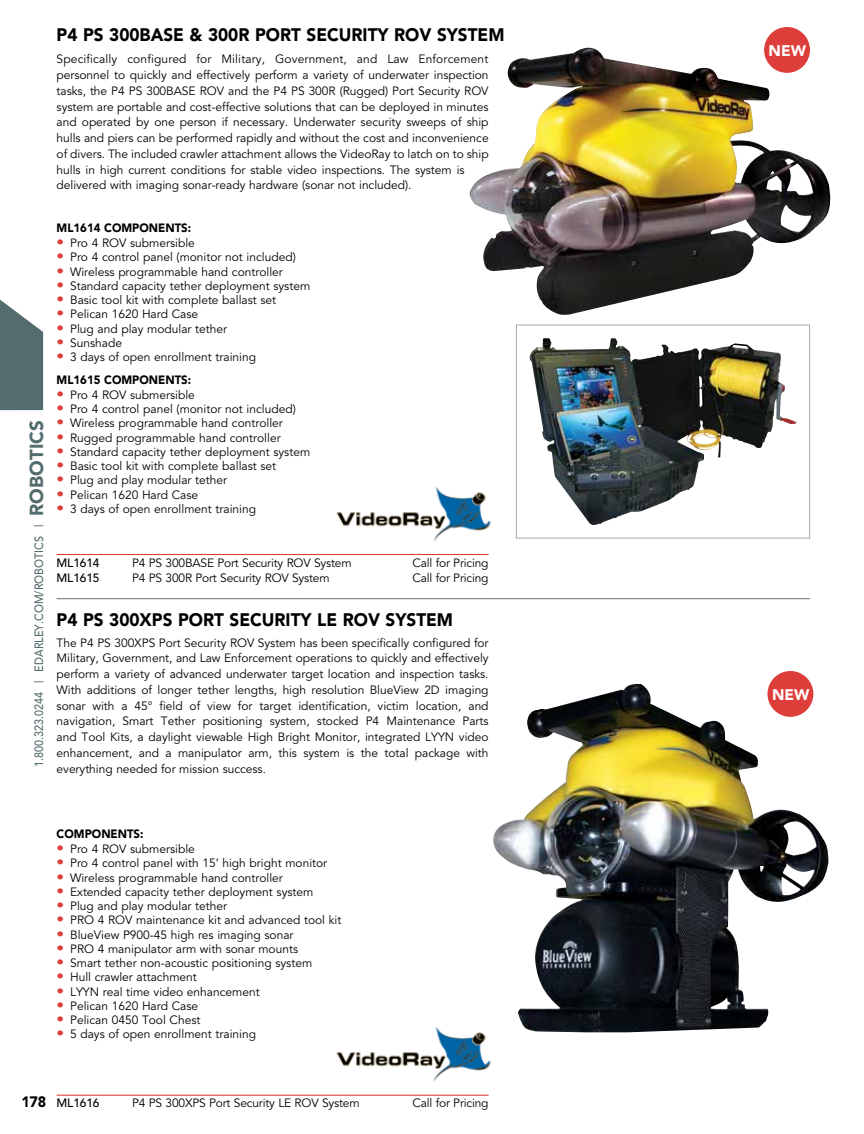
<style>
.page{position:relative;width:864px;height:1134px;background:#fff}
.page>*{position:absolute;margin:0;border:0;box-sizing:border-box;transform-origin:0 0}
.t1{font:900 18px "Avenir";color:#000;scale:.95 1}
.t2{font:900 15.3px "Avenir";color:#fff}
.t3{font:900 15px "Avenir";color:#000;scale:.95 1}
.t4{font:12px/15.8px "Avenir";color:#000}
.t5{font:900 12px "Avenir";color:#000;scale:.95 1}
.t6{font:500 12px "Avenir";color:#546c6d;scale:.9 1}
.t7{font:500 12px "Avenir";letter-spacing:-.015em;color:#000}
.s1{font-weight:900;font-size:18.75px}
.s2{font-size:14.4px;color:#dd3e3a}
</style>
<div class="page">
<svg style="left:0;top:299px;width:43px;height:111px;background:#6d8283"></svg>
<img style="left:336px;top:487px;width:155px;height:55px">
<img style="left:336px;top:1027px;width:155px;height:55px">
<img style="left:493px;top:684px;width:275px;height:348px">
<hr style="left:57px;top:554px;width:432px;height:1px;background:#e03127">
<hr style="left:57px;top:1095px;width:432px;height:1px;background:#e03127">
<img style="left:470px;top:53px;width:361px;height:262px">
<hr style="left:57px;top:598px;width:753px;height:1px;background:#6d6e71">
<img style="left:529px;top:338px;width:235px;height:187px">
<div style="left:516px;top:325px;width:294px;height:213px;border:1px solid #a7a9ac"></div>
<div style="left:764px;top:27px;width:46px;height:46px;background:#dd3e3a;border-radius:50%"></div>
<div style="left:768px;top:671px;width:45px;height:46px;background:#dd3e3a;border-radius:50%"></div>
<p class="t6" style="left:32px;top:767px;width:387px;rotate:-90deg">1.800.323.0244 | EDARLEY.COM/ROBOTICS | <span class="s1">ROBOTICS</span></p>
<h1 class="t1" style="left:57px;top:24px;width:473px">P4 PS 300BASE &amp; 300R PORT SECURITY ROV SYSTEM</h1>
<p class="t4" style="left:57px;top:52px;width:434px">Specifically configured for Military, Government, and Law Enforcement personnel to quickly and effectively perform a variety of underwater inspection tasks, the P4 PS 300BASE ROV and the P4 PS 300R (Rugged) Port Security ROV system are portable and cost-effective solutions that can be deployed in minutes and operated by one person if necessary. Underwater security sweeps of ship hulls and piers can be performed rapidly and without the cost and inconvenience of divers. The included crawler attachment allows the VideoRay to latch on to ship hulls in high current conditions for stable video inspections. The system is delivered with imaging sonar-ready hardware (sonar not included).</p>
<p class="t5" style="left:57px;top:221px;width:143px">ML1614 COMPONENTS:</p>
<p class="t4" style="left:57px;top:236px;width:140px"><span class="s2">•</span> Pro 4 ROV submersible</p>
<p class="t4" style="left:57px;top:250px;width:241px"><span class="s2">•</span> Pro 4 control panel (monitor not included)</p>
<p class="t4" style="left:57px;top:264px;width:228px"><span class="s2">•</span> Wireless programmable hand controller</p>
<p class="t4" style="left:57px;top:278px;width:255px"><span class="s2">•</span> Standard capacity tether deployment system</p>
<p class="t4" style="left:57px;top:293px;width:221px"><span class="s2">•</span> Basic tool kit with complete ballast set</p>
<p class="t4" style="left:57px;top:307px;width:143px"><span class="s2">•</span> Pelican 1620 Hard Case</p>
<p class="t4" style="left:57px;top:321px;width:172px"><span class="s2">•</span> Plug and play modular tether</p>
<p class="t4" style="left:57px;top:335px;width:67px"><span class="s2">•</span> Sunshade</p>
<p class="t4" style="left:57px;top:350px;width:201px"><span class="s2">•</span> 3 days of open enrollment training</p>
<p class="t4" style="left:57px;top:387px;width:140px"><span class="s2">•</span> Pro 4 ROV submersible</p>
<p class="t4" style="left:57px;top:402px;width:241px"><span class="s2">•</span> Pro 4 control panel (monitor not included)</p>
<p class="t4" style="left:57px;top:416px;width:228px"><span class="s2">•</span> Wireless programmable hand controller</p>
<p class="t4" style="left:57px;top:430px;width:226px"><span class="s2">•</span> Rugged programmable hand controller</p>
<p class="t4" style="left:57px;top:444px;width:255px"><span class="s2">•</span> Standard capacity tether deployment system</p>
<p class="t4" style="left:57px;top:459px;width:221px"><span class="s2">•</span> Basic tool kit with complete ballast set</p>
<p class="t4" style="left:57px;top:473px;width:172px"><span class="s2">•</span> Plug and play modular tether</p>
<p class="t4" style="left:57px;top:487px;width:143px"><span class="s2">•</span> Pelican 1620 Hard Case</p>
<p class="t4" style="left:57px;top:501px;width:201px"><span class="s2">•</span> 3 days of open enrollment training</p>
<p class="t5" style="left:57px;top:372px;width:143px">ML1615 COMPONENTS:</p>
<p class="t7" style="left:57px;top:556px;width:44px">ML1614</p>
<p class="t4" style="left:132px;top:555px;width:221px">P4 PS 300BASE Port Security ROV System</p>
<p class="t4" style="left:412px;top:555px;width:78px">Call for Pricing</p>
<p class="t7" style="left:57px;top:571px;width:44px">ML1615</p>
<p class="t4" style="left:132px;top:571px;width:199px">P4 PS 300R Port Security ROV System</p>
<p class="t4" style="left:412px;top:571px;width:78px">Call for Pricing</p>
<h1 class="t1" style="left:57px;top:608px;width:419px">P4 PS 300XPS PORT SECURITY LE ROV SYSTEM</h1>
<p class="t4" style="left:57px;top:635px;width:434px;text-align:justify">The P4 PS 300XPS Port Security ROV System has been specifically configured for Military, Government, and Law Enforcement operations to quickly and effectively perform a variety of advanced underwater target location and inspection tasks.<br>With additions of longer tether lengths, high resolution BlueView 2D imaging sonar with a 45° field of view for target identification, victim location, and navigation, Smart Tether positioning system, stocked P4 Maintenance Parts and Tool Kits, a daylight viewable High Bright Monitor, integrated LYYN video enhancement, and a manipulator arm, this system is the total package with everything needed for mission success.</p>
<p class="t5" style="left:57px;top:827px;width:93px">COMPONENTS:</p>
<p class="t4" style="left:57px;top:842px;width:140px"><span class="s2">•</span> Pro 4 ROV submersible</p>
<p class="t4" style="left:57px;top:856px;width:272px"><span class="s2">•</span> Pro 4 control panel with 15’ high bright monitor</p>
<p class="t4" style="left:57px;top:870px;width:228px"><span class="s2">•</span> Wireless programmable hand controller</p>
<p class="t4" style="left:57px;top:884px;width:258px"><span class="s2">•</span> Extended capacity tether deployment system</p>
<p class="t4" style="left:57px;top:899px;width:172px"><span class="s2">•</span> Plug and play modular tether</p>
<p class="t4" style="left:57px;top:913px;width:286px"><span class="s2">•</span> PRO 4 ROV maintenance kit and advanced tool kit</p>
<p class="t4" style="left:57px;top:927px;width:238px"><span class="s2">•</span> BlueView P900-45 high res imaging sonar</p>
<p class="t4" style="left:57px;top:941px;width:243px"><span class="s2">•</span> PRO 4 manipulator arm with sonar mounts</p>
<p class="t4" style="left:57px;top:956px;width:257px"><span class="s2">•</span> Smart tether non-acoustic positioning system</p>
<p class="t4" style="left:57px;top:970px;width:142px"><span class="s2">•</span> Hull crawler attachment</p>
<p class="t4" style="left:57px;top:984px;width:205px"><span class="s2">•</span> LYYN real time video enhancement</p>
<p class="t4" style="left:57px;top:998px;width:143px"><span class="s2">•</span> Pelican 1620 Hard Case</p>
<p class="t4" style="left:57px;top:1013px;width:145px"><span class="s2">•</span> Pelican 0450 Tool Chest</p>
<p class="t4" style="left:57px;top:1027px;width:201px"><span class="s2">•</span> 5 days of open enrollment training</p>
<p class="t3" style="left:21px;top:1092px;width:28px">178</p>
<p class="t7" style="left:57px;top:1096px;width:44px">ML1616</p>
<p class="t4" style="left:132px;top:1095px;width:229px">P4 PS 300XPS Port Security LE ROV System</p>
<p class="t4" style="left:412px;top:1095px;width:78px">Call for Pricing</p>
<p class="t2" style="left:769px;top:41px;width:39px">NEW</p>
<p class="t2" style="left:772px;top:685px;width:39px">NEW</p>
</div>
